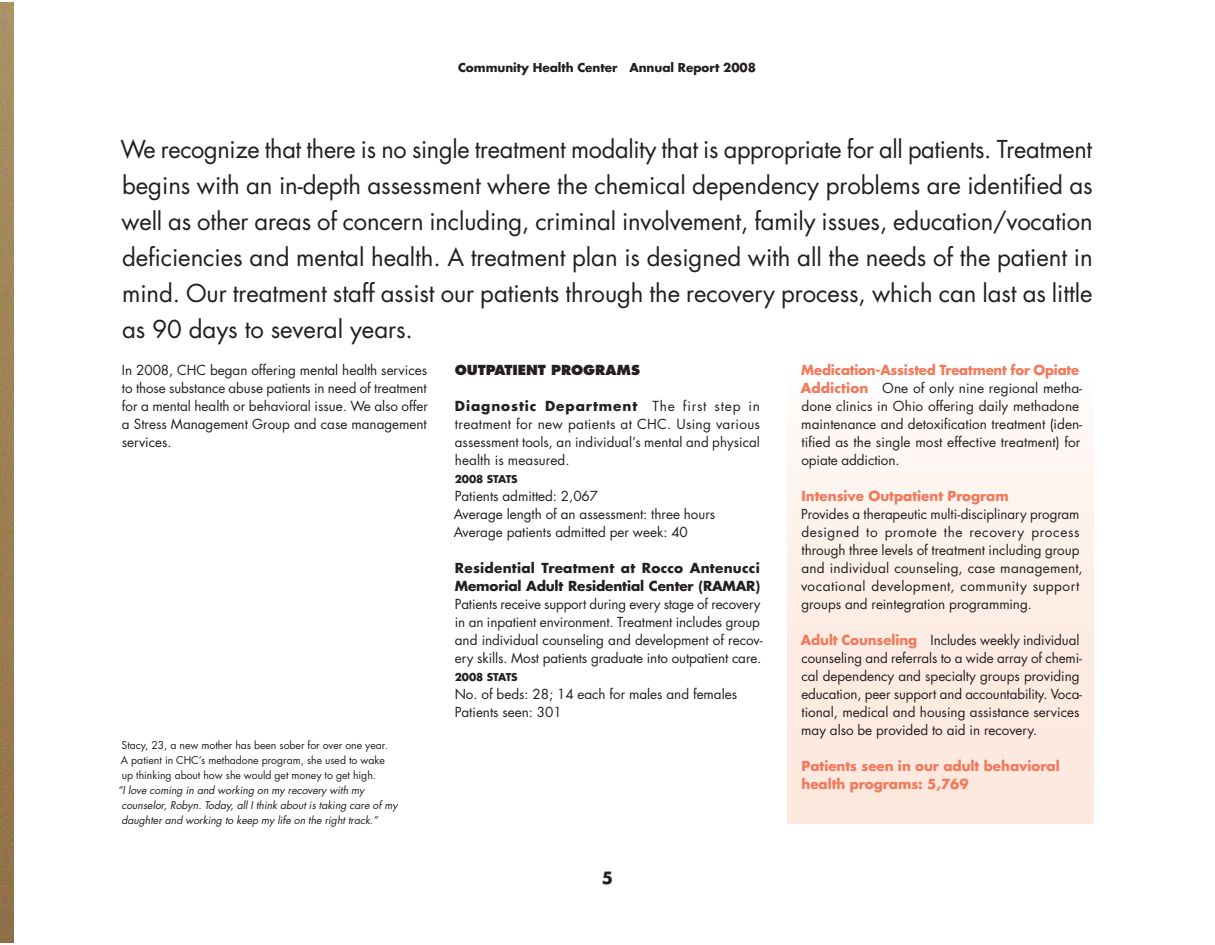
<style>
.page{position:relative;width:1215px;height:945px;background:#fff}
.page>*{position:absolute;margin:0;border:0;box-sizing:border-box;transform-origin:0 0}
.t1{font:24px/36px "Futura";letter-spacing:-.005em;color:#231f20;text-align:justify}
.t2{font:700 16.5px "Futura";color:#231f20}
.t3{font:13.5px/18px "Futura";letter-spacing:-.005em;color:#231f20}
.t4{font:700 13.5px/18px "Futura";letter-spacing:-.005em;color:#f3795b}
.t5{font:700 13.5px/18px "Futura";letter-spacing:-.01em;color:#231f20}
.t6{font:800 13.5px "Futura";letter-spacing:-.005em;color:#231f20}
.t7{font:700 12px "Futura";letter-spacing:-.005em;color:#231f20}
.t8{font:italic 10.5px/15px "Futura";letter-spacing:-.005em;color:#231f20}
.t9{font:10.5px/15px "Futura";letter-spacing:-.005em;color:#231f20}
.t10{font:700 10.5px "Futura";letter-spacing:-.005em;color:#231f20}
.s1{font-weight:700}
.s2{font-weight:700;color:#f3795b}
</style>
<div class="page">
<div style="left:788px;top:364px;width:306px;height:460px;background:linear-gradient(to bottom,#fefbfa,#fde5d8)"></div>
<img style="left:0;top:3px;width:14px;height:939px">
<p class="t7" style="left:458px;top:62px;width:299px">Community Health Center Annual Report 2008</p>
<p class="t1" style="left:120px;top:133px;width:974px">We recognize that there is no single treatment modality that is appropriate for all patients. Treatment begins with an in-depth assessment where the chemical dependency problems are identified as well as other areas of concern including, criminal involvement, family issues, education/vocation deficiencies and mental health. A treatment plan is designed with all the needs of the patient in mind. Our treatment staff assist our patients through the recovery process, which can last as little as 90 days to several years.</p>
<p class="t3" style="left:122px;top:362px;width:308px;text-align:justify">In 2008, CHC began offering mental health services to those substance abuse patients in need of treatment for a mental health or behavioral issue. We also offer a Stress Management Group and case management services.</p>
<p class="t6" style="left:455px;top:364px;width:187px">OUTPATIENT PROGRAMS</p>
<p class="t3" style="left:455px;top:398px;width:307px;text-align:justify"><span class="s1">Diagnostic Department</span> The first step in treatment for new patients at CHC. Using various assessment tools, an individual’s mental and physical health is measured.</p>
<p class="t10" style="left:455px;top:475px;width:64px">2008 STATS</p>
<p class="t3" style="left:454px;top:488px;width:263px">Patients admitted: 2,067<br>Average length of an assessment: three hours<br>Average patients admitted per week: 40</p>
<p class="t5" style="left:455px;top:560px;width:307px">Residential Treatment at Rocco Antenucci<br>Memorial Adult Residential Center (RAMAR)</p>
<p class="t3" style="left:455px;top:596px;width:309px">Patients receive support during every stage of recovery in an inpatient environment. Treatment includes group and individual counseling and development of recov&shy;ery skills. Most patients graduate into outpatient care.</p>
<p class="t10" style="left:455px;top:673px;width:64px">2008 STATS</p>
<p class="t3" style="left:455px;top:686px;width:284px">No. of beds: 28; 14 each for males and females<br>Patients seen: 301</p>
<p class="t9" style="left:121px;top:738px;width:269px">Stacy, 23, a new mother has been sober for over one year.<br>A patient in CHC’s methadone program, she used to wake up thinking about how she would get money to get high.</p>
<p class="t8" style="left:121px;top:783px;width:278px;text-indent:-4px">“I love coming in and working on my recovery with my counselor, Robyn. Today, all I think about is taking care of my daughter and working to keep my life on the right track.”</p>
<p class="t2" style="left:602px;top:870px;width:13px">5</p>
<p class="t3" style="left:801px;top:363px;width:283px"><span class="s2">Medication-Assisted Treatment for Opiate Addiction</span> One of only nine regional metha&shy;done clinics in Ohio offering daily methadone maintenance and detoxification treatment (iden&shy;tified as the single most effective treatment) for opiate addiction.</p>
<p class="t4" style="left:802px;top:488px;width:209px">Intensive Outpatient Program</p>
<p class="t3" style="left:801px;top:507px;width:283px">Provides a therapeutic multi-disciplinary program designed to promote the recovery process through three levels of treatment including group and individual counseling, case management, vocational development, community support groups and reintegration programming.</p>
<p class="t3" style="left:801px;top:633px;width:283px"><span class="s2">Adult Counseling</span> Includes weekly individual counseling and referrals to a wide array of chemi&shy;cal dependency and specialty groups providing education, peer support and accountability. Voca&shy;tional, medical and housing assistance services may also be provided to aid in recovery.</p>
<p class="t4" style="left:801px;top:758px;width:260px">Patients seen in our adult behavioral health programs: 5,769</p>
</div>
